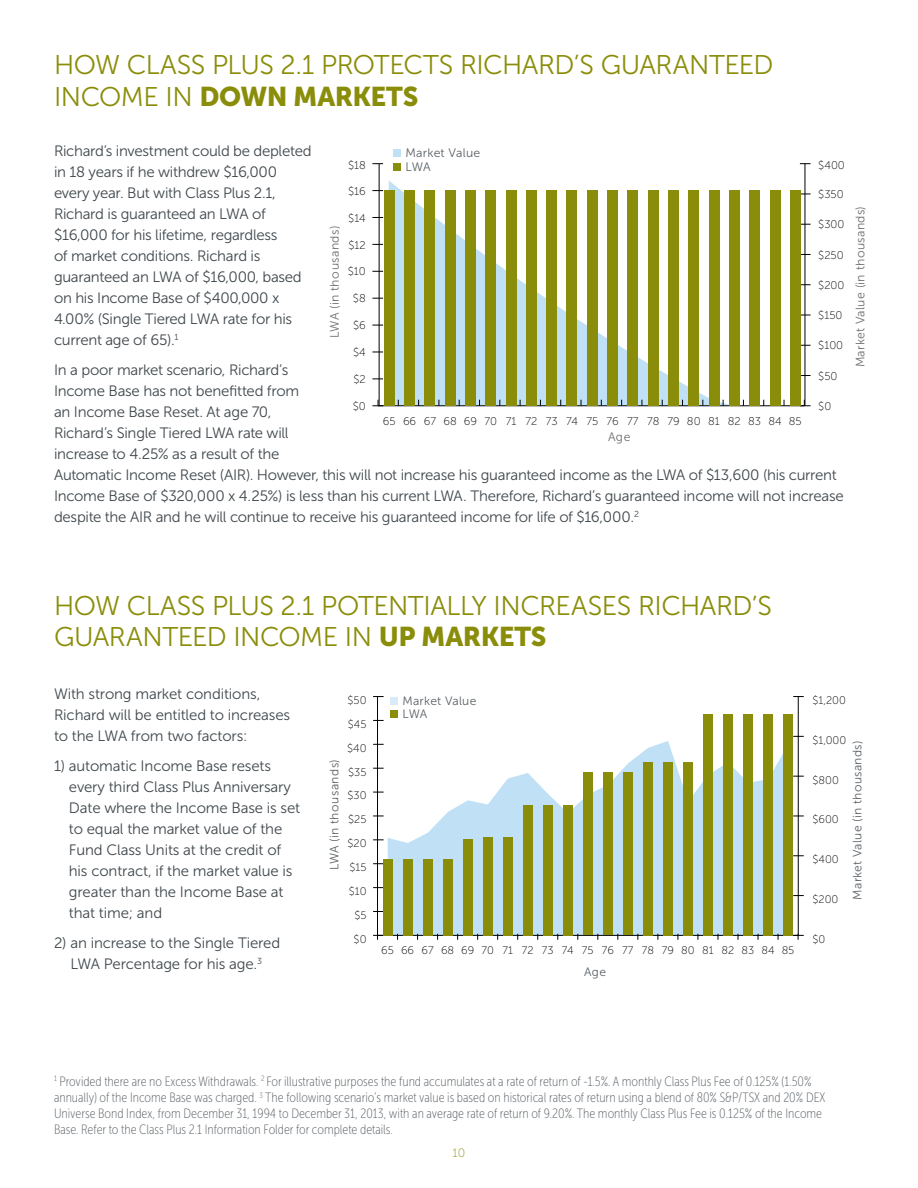
<style>
.page{position:relative;width:918px;height:1188px;background:#fff}
.page>*{position:absolute;margin:0;border:0;box-sizing:border-box;transform-origin:0 0}
.Heading_1_Scenarios{font:27px/31.5px "Museo Sans 300";letter-spacing:-.02em;color:#8a8d09}
.Body_Copy{font:15px/21px "Museo Sans 300";letter-spacing:-.015em;color:#3f474c}
.Foot_Note_-_Museo_Co{font:13.5px/16.2px "Museo Sans Cond 100";color:#5a6166}
.t1{font:12.3px "Museo Sans 300";letter-spacing:.025em;color:#6d6e71}
.t2{font:12.3px/14.1px "Museo Sans 300";letter-spacing:.015em;color:#5a6166}
.t3{font:12.15px/12.9px "Museo Sans 300";letter-spacing:.02em;color:#5a6166}
.t4{font:12px "Museo Sans 100";color:#8a8d09}
.t5{font:11.1px "Museo Sans 100";color:#000}
.t6{font:10.95px "Museo Sans 100";color:#000}
.s1{font-family:"Museo Sans 900"}
</style>
<div class="page">
<div style="left:394px;top:150px;width:7px;height:7px;background:#c0e0f6"></div>
<div style="left:394px;top:164px;width:7px;height:7px;background:#8a8d09"></div>
<hr style="left:805px;top:164px;width:1px;height:242px;background:#000">
<svg style="left:389px;top:181px;width:406px;height:225px"></svg>
<hr style="left:378px;top:406px;width:426px;height:1px;background:#000">
<svg style="left:800px;top:400px;width:11px;height:7px"></svg>
<hr style="left:379px;top:164px;width:1px;height:242px;background:#000">
<svg style="left:372px;top:400px;width:11px;height:7px"></svg>
<div style="left:384px;top:191px;width:11px;height:215px;background:#8a8d09"></div>
<div style="left:404px;top:191px;width:11px;height:215px;background:#8a8d09"></div>
<div style="left:424px;top:191px;width:11px;height:215px;background:#8a8d09"></div>
<div style="left:445px;top:191px;width:11px;height:215px;background:#8a8d09"></div>
<div style="left:465px;top:191px;width:11px;height:215px;background:#8a8d09"></div>
<div style="left:485px;top:191px;width:11px;height:215px;background:#8a8d09"></div>
<div style="left:506px;top:191px;width:11px;height:215px;background:#8a8d09"></div>
<div style="left:526px;top:191px;width:11px;height:215px;background:#8a8d09"></div>
<div style="left:546px;top:191px;width:11px;height:215px;background:#8a8d09"></div>
<div style="left:567px;top:191px;width:10px;height:215px;background:#8a8d09"></div>
<div style="left:587px;top:191px;width:11px;height:215px;background:#8a8d09"></div>
<div style="left:607px;top:191px;width:11px;height:215px;background:#8a8d09"></div>
<div style="left:627px;top:191px;width:11px;height:215px;background:#8a8d09"></div>
<div style="left:648px;top:191px;width:11px;height:215px;background:#8a8d09"></div>
<div style="left:668px;top:191px;width:11px;height:215px;background:#8a8d09"></div>
<div style="left:688px;top:191px;width:11px;height:215px;background:#8a8d09"></div>
<div style="left:709px;top:191px;width:11px;height:215px;background:#8a8d09"></div>
<div style="left:729px;top:191px;width:11px;height:215px;background:#8a8d09"></div>
<div style="left:749px;top:191px;width:11px;height:215px;background:#8a8d09"></div>
<div style="left:770px;top:191px;width:10px;height:215px;background:#8a8d09"></div>
<div style="left:790px;top:191px;width:11px;height:215px;background:#8a8d09"></div>
<div style="left:391px;top:698px;width:7px;height:7px;background:#d9ebf9"></div>
<div style="left:391px;top:711px;width:7px;height:7px;background:#8a8d09"></div>
<svg style="left:388px;top:741px;width:395px;height:194px;fill:#c0e0f6"></svg>
<hr style="left:378px;top:935px;width:420px;height:1px;background:#000">
<hr style="left:377px;top:697px;width:1px;height:238px;background:#000">
<svg style="left:373px;top:934px;width:11px;height:6px"></svg>
<div style="left:383px;top:859px;width:9px;height:76px;background:#8a8d09"></div>
<div style="left:403px;top:859px;width:9px;height:76px;background:#8a8d09"></div>
<div style="left:423px;top:859px;width:9px;height:76px;background:#8a8d09"></div>
<div style="left:443px;top:859px;width:9px;height:76px;background:#8a8d09"></div>
<div style="left:463px;top:839px;width:9px;height:96px;background:#8a8d09"></div>
<div style="left:483px;top:837px;width:9px;height:98px;background:#8a8d09"></div>
<div style="left:503px;top:837px;width:9px;height:98px;background:#8a8d09"></div>
<div style="left:523px;top:805px;width:9px;height:130px;background:#8a8d09"></div>
<div style="left:543px;top:805px;width:9px;height:130px;background:#8a8d09"></div>
<div style="left:563px;top:805px;width:9px;height:130px;background:#8a8d09"></div>
<div style="left:583px;top:773px;width:9px;height:162px;background:#8a8d09"></div>
<div style="left:603px;top:773px;width:9px;height:162px;background:#8a8d09"></div>
<div style="left:623px;top:773px;width:9px;height:162px;background:#8a8d09"></div>
<div style="left:643px;top:762px;width:9px;height:173px;background:#8a8d09"></div>
<div style="left:663px;top:762px;width:10px;height:173px;background:#8a8d09"></div>
<div style="left:683px;top:762px;width:10px;height:173px;background:#8a8d09"></div>
<div style="left:703px;top:714px;width:10px;height:221px;background:#8a8d09"></div>
<div style="left:723px;top:714px;width:10px;height:221px;background:#8a8d09"></div>
<div style="left:743px;top:714px;width:10px;height:221px;background:#8a8d09"></div>
<div style="left:763px;top:714px;width:10px;height:221px;background:#8a8d09"></div>
<div style="left:783px;top:714px;width:10px;height:221px;background:#8a8d09"></div>
<hr style="left:798px;top:697px;width:1px;height:238px;background:#000">
<svg style="left:793px;top:934px;width:11px;height:6px"></svg>
<h1 class="Heading_1_Scenarios" style="left:54px;top:49px;width:721px">HOW CLASS PLUS 2.1 PROTECTS RICHARD’S GUARANTEED<br>INCOME IN <span class="s1">DOWN MARKETS</span></h1>
<p class="Body_Copy" style="left:54px;top:140px;width:259px">Richard’s investment could be depleted in 18 years if he withdrew $16,000 every year. But with Class Plus 2.1, Richard is guaranteed an LWA of $16,000 for his lifetime, regardless<br>of market conditions. Richard is guaranteed an LWA of $16,000, based on his Income Base of $400,000 x 4.00% (Single Tiered LWA rate for his current age of 65).<sup>1</sup></p>
<p class="Body_Copy" style="left:54px;top:359px;width:791px">In a poor market scenario, Richard’s<br>Income Base has not benefitted from<br>an Income Base Reset. At age 70,<br>Richard’s Single Tiered LWA rate will<br>increase to 4.25% as a result of the<br>Automatic Income Reset (AIR). However, this will not increase his guaranteed income as the LWA of $13,600 (his current Income Base of $320,000 x 4.25%) is less than his current LWA. Therefore, Richard’s guaranteed income will not increase despite the AIR and he will continue to receive his guaranteed income for life of $16,000.<sup>2</sup></p>
<p class="t2" style="left:405px;top:146px;width:77px">Market Value<br>LWA</p>
<p class="t5" style="left:348px;top:159px;width:19px">$18</p>
<p class="t5" style="left:818px;top:159px;width:28px">$400</p>
<p class="t5" style="left:348px;top:185px;width:19px">$16</p>
<p class="t5" style="left:818px;top:188px;width:27px">$350</p>
<p class="t5" style="left:348px;top:212px;width:19px">$14</p>
<p class="t5" style="left:818px;top:219px;width:28px">$300</p>
<p class="t1" style="left:328px;top:338px;width:114px;rotate:-90deg">LWA (in thousands)</p>
<p class="t5" style="left:348px;top:239px;width:19px">$12</p>
<p class="t5" style="left:818px;top:249px;width:27px">$250</p>
<p class="t5" style="left:348px;top:266px;width:20px">$10</p>
<p class="t5" style="left:818px;top:279px;width:28px">$200</p>
<p class="t5" style="left:353px;top:293px;width:14px">$8</p>
<p class="t5" style="left:818px;top:309px;width:26px">$150</p>
<p class="t5" style="left:353px;top:320px;width:14px">$6</p>
<p class="t5" style="left:818px;top:340px;width:26px">$100</p>
<p class="t5" style="left:353px;top:346px;width:14px">$4</p>
<p class="t5" style="left:818px;top:370px;width:21px">$50</p>
<p class="t5" style="left:353px;top:373px;width:14px">$2</p>
<p class="t5" style="left:353px;top:400px;width:15px">$0</p>
<p class="t5" style="left:818px;top:400px;width:15px">$0</p>
<p class="t5" style="left:383px;top:415px;width:420px">65 66 67 68 69 70 71 72 73 74 75 76 77 78 79 80 81 82 83 84 85</p>
<p class="t1" style="left:608px;top:431px;width:24px">Age</p>
<p class="t1" style="left:854px;top:367px;width:162px;rotate:-90deg">Market Value (in thousands)</p>
<h1 class="Heading_1_Scenarios" style="left:54px;top:590px;width:720px">HOW CLASS PLUS 2.1 POTENTIALLY INCREASES RICHARD’S<br>GUARANTEED INCOME IN <span class="s1">UP MARKETS</span></h1>
<p class="Body_Copy" style="left:54px;top:683px;width:238px">With strong market conditions,<br>Richard will be entitled to increases to the LWA from two factors:</p>
<p class="Body_Copy" style="left:69px;top:755px;width:233px;text-indent:-15px">1) automatic Income Base resets every third Class Plus Anniversary<br>Date where the Income Base is set to equal the market value of the<br>Fund Class Units at the credit of his contract, if the market value is greater than the Income Base at that time; and</p>
<p class="Body_Copy" style="left:54px;top:932px;width:228px;text-align:center">2) an increase to the Single Tiered<br>LWA Percentage for his age.<sup>3</sup></p>
<p class="t3" style="left:328px;top:870px;width:112px;rotate:-90deg">LWA (in thousands)</p>
<p class="t6" style="left:348px;top:694px;width:20px">$50</p>
<p class="t6" style="left:348px;top:718px;width:20px">$45</p>
<p class="t6" style="left:347px;top:742px;width:21px">$40</p>
<p class="t6" style="left:348px;top:766px;width:20px">$35</p>
<p class="t6" style="left:348px;top:790px;width:21px">$30</p>
<p class="t6" style="left:348px;top:814px;width:20px">$25</p>
<p class="t6" style="left:348px;top:838px;width:21px">$20</p>
<p class="t6" style="left:350px;top:862px;width:19px">$15</p>
<p class="t6" style="left:349px;top:885px;width:19px">$10</p>
<p class="t6" style="left:354px;top:909px;width:14px">$5</p>
<p class="t6" style="left:354px;top:933px;width:14px">$0</p>
<p class="t3" style="left:402px;top:694px;width:76px">Market Value<br>LWA</p>
<p class="t6" style="left:381px;top:944px;width:415px">65 66 67 68 69 70 71 72 73 74 75 76 77 78 79 80 81 82 83 84 85</p>
<p class="t3" style="left:584px;top:966px;width:24px">Age</p>
<p class="t6" style="left:813px;top:694px;width:35px">$1,200</p>
<p class="t6" style="left:813px;top:734px;width:35px">$1,000</p>
<p class="t3" style="left:851px;top:900px;width:160px;rotate:-90deg">Market Value (in thousands)</p>
<p class="t6" style="left:813px;top:774px;width:28px">$800</p>
<p class="t6" style="left:813px;top:814px;width:28px">$600</p>
<p class="t6" style="left:813px;top:854px;width:28px">$400</p>
<p class="t6" style="left:813px;top:893px;width:27px">$200</p>
<p class="t6" style="left:813px;top:933px;width:14px">$0</p>
<p class="Foot_Note_-_Museo_Co" style="left:54px;top:1073px;width:773px"><sup>1</sup> Provided there are no Excess Withdrawals. <sup>2</sup> For illustrative purposes the fund accumulates at a rate of return of -1.5%. A monthly Class Plus Fee of 0.125% (1.50% annually) of the Income Base was charged. <sup>3</sup> The following scenario’s market value is based on historical rates of return using a blend of 80% S&amp;P/TSX and 20% DEX Universe Bond Index, from December 31, 1994 to December 31, 2013, with an average rate of return of 9.20%. The monthly Class Plus Fee is 0.125% of the Income Base. Refer to the Class Plus 2.1 Information Folder for complete details.</p>
<p class="t4" style="left:453px;top:1146px;width:14px">10</p>
</div>
